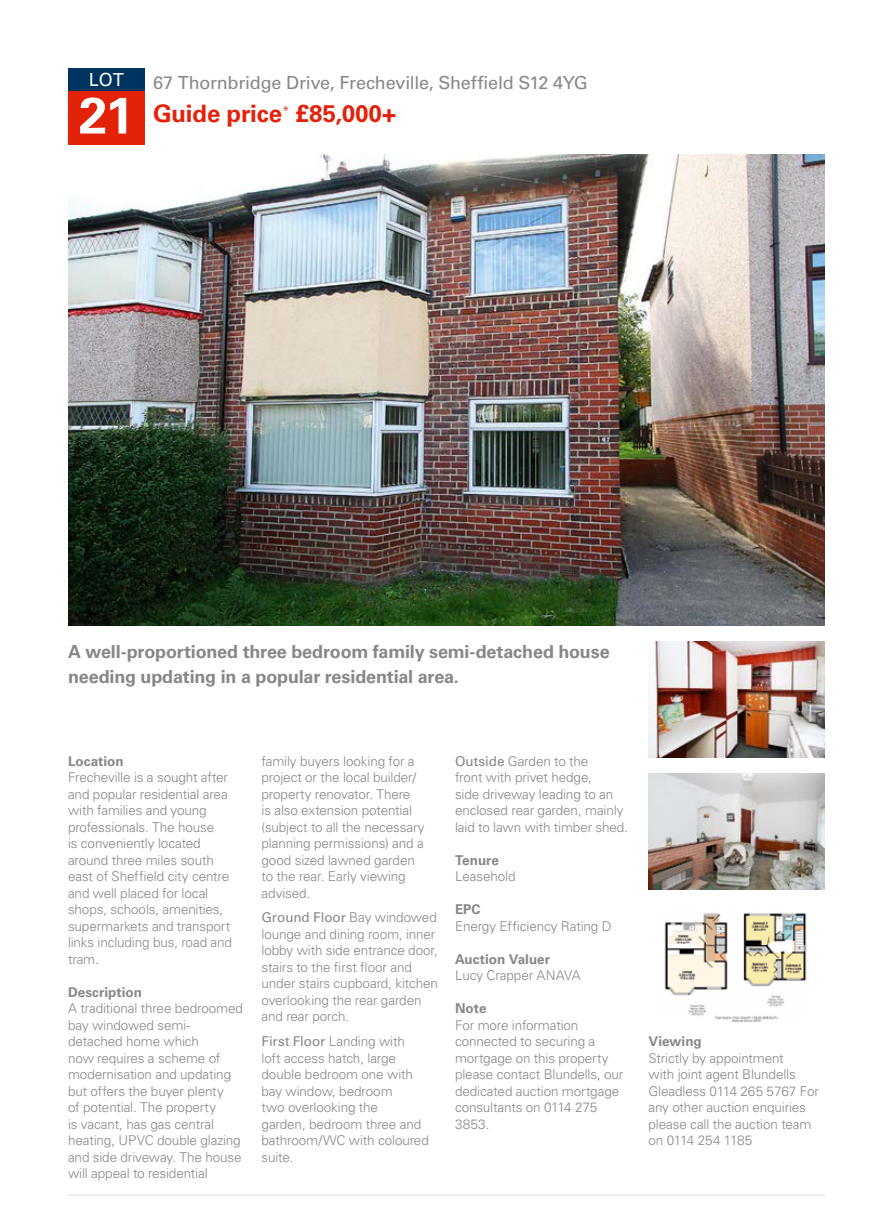
<style>
.page{position:relative;width:893px;height:1205px;background:#fff}
.page>*{position:absolute;margin:0;border:0;box-sizing:border-box;transform-origin:0 0}
.t1{font:700 51px "Univers LT Std";color:#fff}
.t2{font:700 24px "Univers LT Std";letter-spacing:-.005em;color:#e4220a}
.t3{font:700 18px/24.8px "Univers LT Std";letter-spacing:-.01em;color:#868786}
.t4{font:18px "Univers LT Std";letter-spacing:-.015em;color:#868786}
.t5{font:18px "Univers LT Std";color:#fff}
.t6{font:300 13.5px/16.5px "Univers LT Std";letter-spacing:-.01em;color:#868786}
.t7{font:700 13.5px "Univers LT Std";color:#868786}
.s1{font-weight:400}
</style>
<div class="page">
<div style="left:68px;top:68px;width:77px;height:23px;background:#003460"></div>
<hr style="left:68px;top:1194px;width:757px;height:1px;background:#d9dada">
<img style="left:68px;top:154px;width:757px;height:471px">
<img style="left:648px;top:642px;width:177px;height:115px">
<img style="left:664px;top:913px;width:143px;height:108px">
<img style="left:648px;top:774px;width:177px;height:115px">
<div style="left:68px;top:91px;width:77px;height:54px;background:#e4220a"></div>
<h3 class="t5" style="left:89px;top:69px;width:37px">LOT</h3>
<h1 class="t1" style="left:79px;top:86px;width:56px">21</h1>
<h3 class="t4" style="left:153px;top:72px;width:436px">67 Thornbridge Drive, Frecheville, Sheffield S12 4YG</h3>
<h2 class="t2" style="left:153px;top:99px;width:244px">Guide price<sup>*</sup> £85,000+</h2>
<h3 class="t3" style="left:68px;top:639px;width:543px">A well-proportioned three bedroom family semi-detached house needing updating in a popular residential area.</h3>
<p class="t7" style="left:68px;top:753px;width:57px">Location</p>
<p class="t6" style="left:68px;top:769px;width:166px">Frecheville is a sought after and popular residential area with families and young professionals. The house<br>is conveniently located around three miles south east of Sheffield city centre and well placed for local shops, schools, amenities, supermarkets and transport links including bus, road and tram.</p>
<p class="t7" style="left:68px;top:984px;width:76px">Description</p>
<p class="t6" style="left:68px;top:1000px;width:177px">A traditional three bedroomed bay windowed semi&shy;detached home which<br>now requires a scheme of modernisation and updating but offers the buyer plenty<br>of potential. The property<br>is vacant, has gas central heating, UPVC double glazing and side driveway. The house will appeal to residential</p>
<p class="t6" style="left:261px;top:752px;width:165px">family buyers looking for a project or the local builder/ property renovator. There<br>is also extension potential (subject to all the necessary planning permissions) and a good sized lawned garden to the rear. Early viewing advised.</p>
<p class="t6" style="left:261px;top:909px;width:178px"><span class="s1">Ground Floor</span> Bay windowed lounge and dining room, inner lobby with side entrance door, stairs to the first floor and under stairs cupboard, kitchen overlooking the rear garden and rear porch.</p>
<p class="t6" style="left:261px;top:1033px;width:169px"><span class="s1">First Floor</span> Landing with<br>loft access hatch, large double bedroom one with bay window, bedroom<br>two overlooking the<br>garden, bedroom three and bathroom/WC with coloured suite.</p>
<p class="t6" style="left:455px;top:752px;width:175px"><span class="s1">Outside</span> Garden to the<br>front with privet hedge,<br>side driveway leading to an enclosed rear garden, mainly laid to lawn with timber shed.</p>
<p class="t7" style="left:455px;top:851px;width:46px">Tenure</p>
<p class="t6" style="left:455px;top:868px;width:62px">Leasehold</p>
<p class="t7" style="left:455px;top:901px;width:27px">EPC</p>
<p class="t6" style="left:455px;top:917px;width:158px">Energy Efficiency Rating D</p>
<p class="t7" style="left:455px;top:950px;width:97px">Auction Valuer</p>
<p class="t6" style="left:455px;top:967px;width:127px">Lucy Crapper ANAVA</p>
<p class="t7" style="left:455px;top:1000px;width:33px">Note</p>
<p class="t6" style="left:455px;top:1016px;width:170px">For more information connected to securing a mortgage on this property please contact Blundells, our dedicated auction mortgage consultants on 0114 275<br>3853.</p>
<p class="t7" style="left:648px;top:1033px;width:55px">Viewing</p>
<p class="t6" style="left:648px;top:1049px;width:172px">Strictly by appointment<br>with joint agent Blundells<br>Gleadless 0114 265 5767 For any other auction enquiries please call the auction team on 0114 254 1185</p>
</div>
